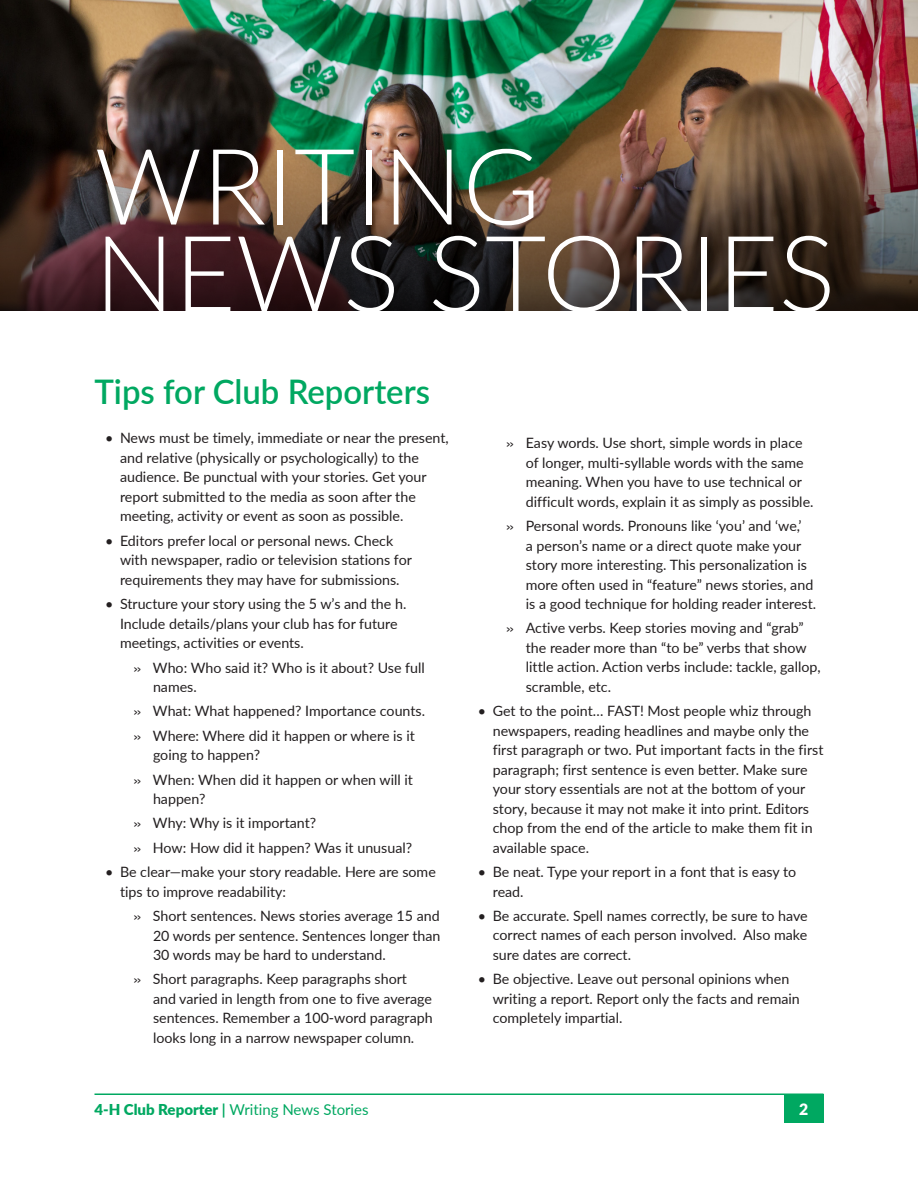
<style>
.page{position:relative;width:918px;height:1188px;background:#fff}
.page>*{position:absolute;margin:0;border:0;box-sizing:border-box;transform-origin:0 0}
.Section_Head{font:300 105.9px/87px "Lato";color:#fff}
.Header_2{font:600 33.9px "Lato";color:#00a861}
.Section_Head-2{font:900 15.75px "Lato";color:#fff}
.Section_Head-3{font:15px "Lato";color:#00a861}
.Bullet_List{font:14.25px/19.5px "Lato";color:#231f20}
.Sub_List{font:14.25px/19.5px "Lato";color:#231f20}
.s1{font-family:"Titillium Web"}
.s2{font-weight:900}
.s3{font-weight:700}
</style>
<div class="page">
<img style="left:0;top:0;width:918px;height:120px">
<img style="left:0;top:120px;width:918px;height:190px">
<div style="left:784px;top:1094px;width:40px;height:28px;background:#00a861"></div>
<hr style="left:94px;top:1094px;width:730px;height:1px;background:#00a861">
<p class="Section_Head" style="left:94px;top:139px;width:742px">WRITING<br>NEWS STORIES</p>
<p class="Header_2" style="left:94px;top:367px;width:337px">Tips for Club Reporters</p>
<p class="Bullet_List" style="left:120px;top:428px;width:330px;text-indent:-15px">• News must be timely, immediate or near the present, and relative (physically or psychologically) to the audience. Be punctual with your stories. Get your report submitted to the media as soon after the meeting, activity or event as soon as possible.</p>
<p class="Bullet_List" style="left:120px;top:530px;width:294px;text-indent:-15px">• Editors prefer local or personal news. Check with newspaper, radio or television stations for requirements they may have for submissions.</p>
<p class="Bullet_List" style="left:120px;top:594px;width:288px;text-indent:-15px">• Structure your story using the 5 w’s and the h.<br>Include details/plans your club has for future meetings, activities or events.</p>
<p class="Sub_List" style="left:153px;top:657px;width:273px;text-indent:-20px"><span class="s1">»</span> Who: Who said it? Who is it about? Use full names.</p>
<p class="Sub_List" style="left:134px;top:701px;width:293px"><span class="s1">»</span> What: What happened? Importance counts.</p>
<p class="Sub_List" style="left:153px;top:725px;width:263px;text-indent:-20px"><span class="s1">»</span> Where: Where did it happen or where is it going to happen?</p>
<p class="Sub_List" style="left:153px;top:769px;width:262px;text-indent:-20px"><span class="s1">»</span> When: When did it happen or when will it happen?</p>
<p class="Sub_List" style="left:134px;top:813px;width:184px"><span class="s1">»</span> Why: Why is it important?</p>
<p class="Sub_List" style="left:134px;top:837px;width:280px"><span class="s1">»</span> How: How did it happen? Was it unusual?</p>
<p class="Bullet_List" style="left:120px;top:862px;width:317px;text-indent:-15px">• Be clear—make your story readable. Here are some tips to improve readability:</p>
<p class="Sub_List" style="left:153px;top:906px;width:289px;text-align:justify;text-indent:-20px"><span class="s1">»</span> Short sentences. News stories average 15 and 20 words per sentence. Sentences longer than 30 words may be hard to understand.</p>
<p class="Sub_List" style="left:153px;top:969px;width:281px;text-indent:-20px"><span class="s1">»</span> Short paragraphs. Keep paragraphs short and varied in length from one to five average sentences. Remember a 100-word paragraph looks long in a narrow newspaper column.</p>
<p class="Sub_List" style="left:526px;top:433px;width:289px;text-indent:-20px"><span class="s1">»</span> Easy words. Use short, simple words in place of longer, multi-syllable words with the same meaning. When you have to use technical or difficult words, explain it as simply as possible.</p>
<p class="Sub_List" style="left:526px;top:515px;width:292px;text-indent:-20px"><span class="s1">»</span> Personal words. Pronouns like ‘you’ and ‘we,’<br>a person’s name or a direct quote make your story more interesting. This personalization is more often used in “feature” news stories, and is a good technique for holding reader interest.</p>
<p class="Sub_List" style="left:526px;top:618px;width:296px;text-indent:-20px"><span class="s1">»</span> Active verbs. Keep stories moving and “grab” the reader more than “to be” verbs that show little action. Action verbs include: tackle, gallop, scramble, etc.</p>
<p class="Bullet_List" style="left:493px;top:701px;width:332px;text-indent:-15px">• Get to the point… FAST! Most people whiz through newspapers, reading headlines and maybe only the first paragraph or two. Put important facts in the first paragraph; first sentence is even better. Make sure your story essentials are not at the bottom of your story, because it may not make it into print. Editors chop from the end of the article to make them fit in available space.</p>
<p class="Bullet_List" style="left:493px;top:862px;width:305px;text-indent:-15px">• Be neat. Type your report in a font that is easy to read.</p>
<p class="Bullet_List" style="left:493px;top:905px;width:317px;text-align:justify;text-indent:-15px">• Be accurate. Spell names correctly, be sure to have correct names of each person involved. Also make sure dates are correct.</p>
<p class="Bullet_List" style="left:493px;top:969px;width:309px;text-indent:-15px">• Be objective. Leave out personal opinions when writing a report. Report only the facts and remain completely impartial.</p>
<p class="Section_Head-3" style="left:94px;top:1099px;width:276px"><span class="s2">4-H Club Reporter</span> <span class="s3">|</span> Writing News Stories</p>
<p class="Section_Head-2" style="left:799px;top:1098px;width:11px">2</p>
</div>
